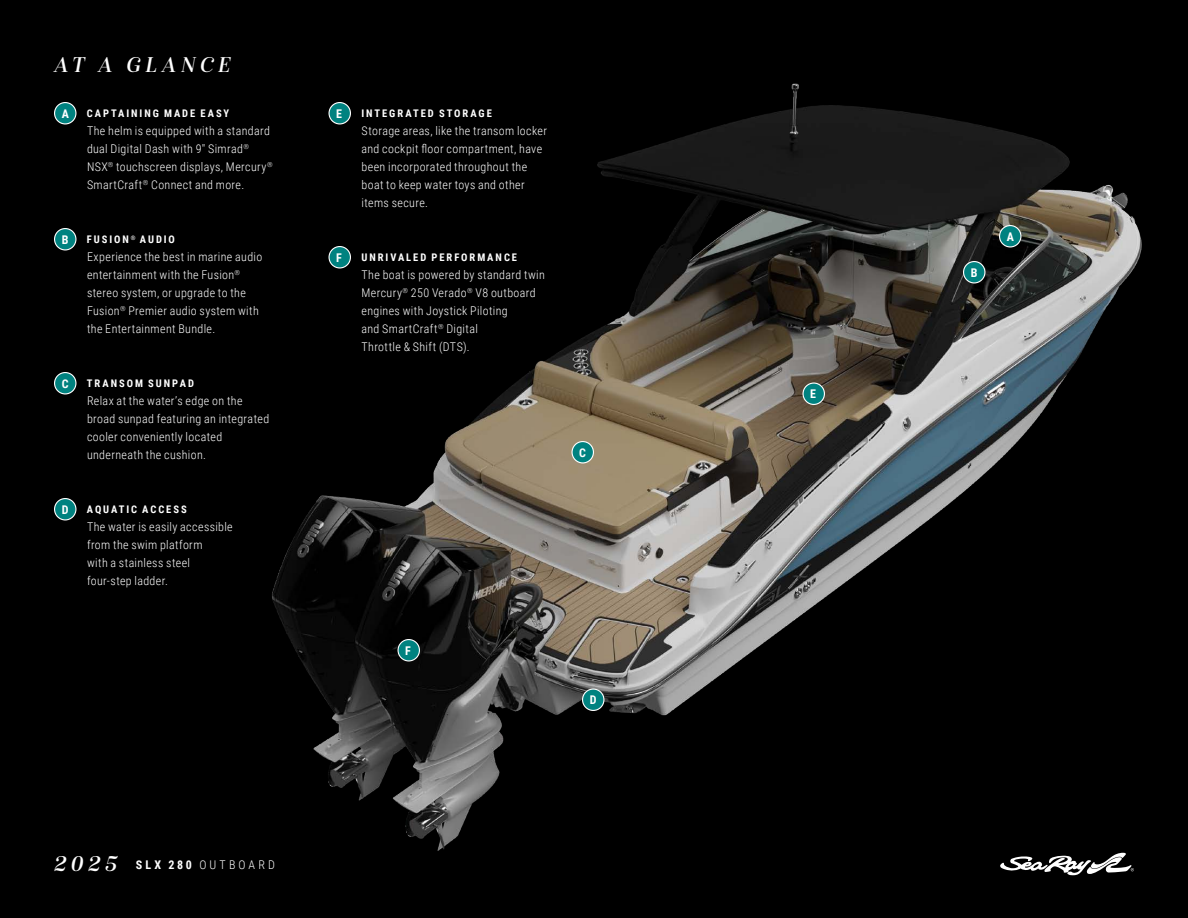
<style>
.page{position:relative;width:1188px;height:918px;background:#000}
.page>*{position:absolute;margin:0;border:0;box-sizing:border-box;transform-origin:0 0}
.Isabel_Italic_15_24_-_H1{font:italic 22.5px "Isabel";letter-spacing:.195em;color:#fff}
.Roboto_Cond_8_12__List{font:300 12px/18px "Roboto Condensed";letter-spacing:.03em;color:#fff}
.Roboto_Cond_8_12__List-2{font:300 12px "Roboto Condensed";letter-spacing:.26em;color:#fff}
.Roboto_Cond_7_12__CAPS_List__-_H3{font:700 12px "Roboto Condensed";color:#fff}
.Roboto_Cond_7_12__CAPS_List__-_H3-2{font:700 10.5px "Roboto Condensed";letter-spacing:.185em;color:#fff}
.s1{font-family:"Isabel";font-weight:400;font-style:italic;font-size:22.5px}
.s2{font-weight:700}
</style>
<div class="page">
<img style="left:272px;top:83px;width:870px;height:793px">
<div style="left:329px;top:247px;width:21px;height:21px;background:#008280;border-radius:50%"></div>
<div style="left:328px;top:246px;width:23px;height:22px;border:1px solid #fff;border-radius:50%"></div>
<div style="left:329px;top:103px;width:21px;height:21px;background:#008280;border-radius:50%"></div>
<div style="left:328px;top:102px;width:23px;height:22px;border:1px solid #fff;border-radius:50%"></div>
<div style="left:55px;top:373px;width:21px;height:21px;background:#008280;border-radius:50%"></div>
<div style="left:54px;top:372px;width:22px;height:22px;border:1px solid #fff;border-radius:50%"></div>
<div style="left:55px;top:229px;width:21px;height:21px;background:#008280;border-radius:50%"></div>
<div style="left:54px;top:228px;width:22px;height:22px;border:1px solid #fff;border-radius:50%"></div>
<div style="left:55px;top:499px;width:21px;height:21px;background:#008280;border-radius:50%"></div>
<div style="left:54px;top:498px;width:22px;height:22px;border:1px solid #fff;border-radius:50%"></div>
<div style="left:55px;top:103px;width:21px;height:21px;background:#008280;border-radius:50%"></div>
<div style="left:54px;top:102px;width:22px;height:22px;border:1px solid #fff;border-radius:50%"></div>
<div style="left:572px;top:442px;width:21px;height:21px;background:#008280;border-radius:50%"></div>
<div style="left:572px;top:441px;width:22px;height:23px;border:1px solid #fff;border-radius:50%"></div>
<div style="left:1000px;top:226px;width:21px;height:21px;background:#008280;border-radius:50%"></div>
<div style="left:999px;top:225px;width:23px;height:23px;border:1px solid #fff;border-radius:50%"></div>
<div style="left:964px;top:262px;width:21px;height:21px;background:#008280;border-radius:50%"></div>
<div style="left:963px;top:261px;width:23px;height:23px;border:1px solid #fff;border-radius:50%"></div>
<div style="left:583px;top:689px;width:21px;height:21px;background:#008280;border-radius:50%"></div>
<div style="left:582px;top:688px;width:22px;height:23px;border:1px solid #fff;border-radius:50%"></div>
<div style="left:803px;top:383px;width:21px;height:21px;background:#008280;border-radius:50%"></div>
<div style="left:802px;top:382px;width:23px;height:23px;border:1px solid #fff;border-radius:50%"></div>
<div style="left:398px;top:640px;width:21px;height:21px;background:#008280;border-radius:50%"></div>
<div style="left:398px;top:639px;width:22px;height:23px;border:1px solid #fff;border-radius:50%"></div>
<h1 class="Isabel_Italic_15_24_-_H1" style="left:54px;top:51px;width:178px">AT A GLANCE</h1>
<h3 class="Roboto_Cond_7_12__CAPS_List__-_H3" style="left:62px;top:105px;width:9px">A</h3>
<h3 class="Roboto_Cond_7_12__CAPS_List__-_H3-2" style="left:87px;top:106px;width:144px">CAPTAINING MADE EASY</h3>
<p class="Roboto_Cond_8_12__List" style="left:87px;top:121px;width:187px">The helm is equipped with a standard dual Digital Dash with 9″ Simrad<sup>® </sup>NSX<sup>®</sup> touchscreen displays, Mercury<sup>® </sup>SmartCraft<sup>®</sup> Connect and more.</p>
<h3 class="Roboto_Cond_7_12__CAPS_List__-_H3" style="left:62px;top:231px;width:8px">B</h3>
<h3 class="Roboto_Cond_7_12__CAPS_List__-_H3-2" style="left:87px;top:232px;width:90px">FUSION<sup>®</sup> AUDIO</h3>
<p class="Roboto_Cond_8_12__List" style="left:87px;top:247px;width:177px">Experience the best in marine audio entertainment with the Fusion<sup>® </sup>stereo system, or upgrade to the<br>Fusion<sup>®</sup> Premier audio system with the Entertainment Bundle.</p>
<h3 class="Roboto_Cond_7_12__CAPS_List__-_H3" style="left:62px;top:375px;width:8px">C</h3>
<h3 class="Roboto_Cond_7_12__CAPS_List__-_H3-2" style="left:87px;top:376px;width:109px">TRANSOM SUNPAD</h3>
<p class="Roboto_Cond_8_12__List" style="left:87px;top:391px;width:184px">Relax at the water’s edge on the broad sunpad featuring an integrated cooler conveniently located underneath the cushion.</p>
<h3 class="Roboto_Cond_7_12__CAPS_List__-_H3" style="left:62px;top:501px;width:8px">D</h3>
<h3 class="Roboto_Cond_7_12__CAPS_List__-_H3-2" style="left:87px;top:502px;width:101px">AQUATIC ACCESS</h3>
<p class="Roboto_Cond_8_12__List" style="left:87px;top:517px;width:147px">The water is easily accessible from the swim platform<br>with a stainless steel four-step ladder.</p>
<p class="Roboto_Cond_8_12__List-2" style="left:54px;top:856px;width:222px"><span class="s1">2025</span> <span class="s2">SLX 280</span> OUTBOARD</p>
<h3 class="Roboto_Cond_7_12__CAPS_List__-_H3" style="left:336px;top:105px;width:7px">E</h3>
<h3 class="Roboto_Cond_7_12__CAPS_List__-_H3-2" style="left:361px;top:106px;width:132px">INTEGRATED STORAGE</h3>
<p class="Roboto_Cond_8_12__List" style="left:362px;top:121px;width:187px">Storage areas, like the transom locker and cockpit floor compartment, have been incorporated throughout the boat to keep water toys and other items secure.</p>
<h3 class="Roboto_Cond_7_12__CAPS_List__-_H3" style="left:336px;top:249px;width:7px">F</h3>
<h3 class="Roboto_Cond_7_12__CAPS_List__-_H3-2" style="left:361px;top:250px;width:157px">UNRIVALED PERFORMANCE</h3>
<p class="Roboto_Cond_8_12__List" style="left:362px;top:265px;width:185px">The boat is powered by standard twin<br>Mercury<sup>®</sup> 250 Verado<sup>®</sup> V8 outboard engines with Joystick Piloting<br>and SmartCraft<sup>®</sup> Digital<br>Throttle &amp; Shift (DTS).</p>
<p class="Roboto_Cond_7_12__CAPS_List__-_H3" style="left:579px;top:444px;width:8px">C</p>
<p class="Roboto_Cond_7_12__CAPS_List__-_H3" style="left:405px;top:642px;width:7px">F</p>
<p class="Roboto_Cond_7_12__CAPS_List__-_H3" style="left:590px;top:691px;width:8px">D</p>
<p class="Roboto_Cond_7_12__CAPS_List__-_H3" style="left:810px;top:385px;width:7px">E</p>
<p class="Roboto_Cond_7_12__CAPS_List__-_H3" style="left:971px;top:264px;width:8px">B</p>
<p class="Roboto_Cond_7_12__CAPS_List__-_H3" style="left:1007px;top:228px;width:9px">A</p>
</div>
